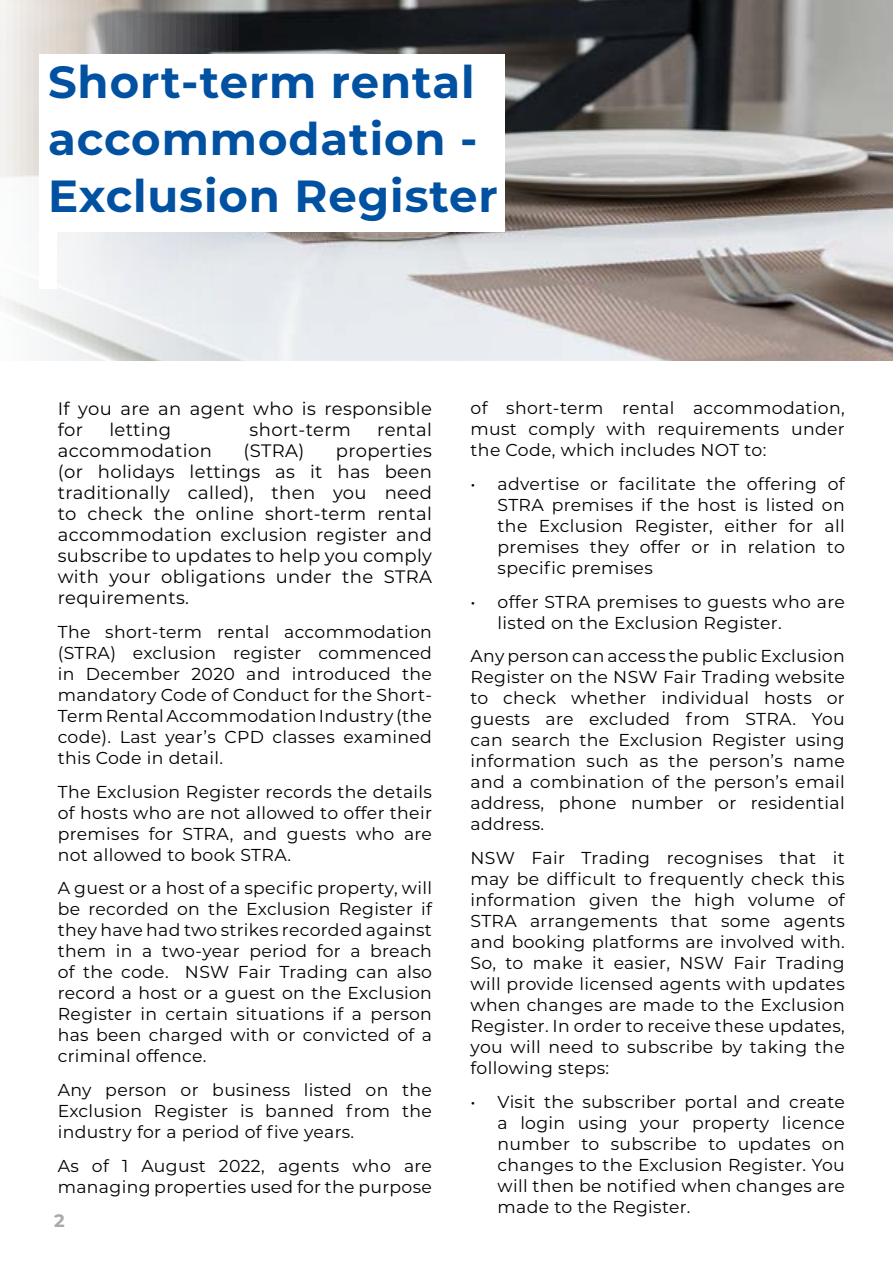
<style>
.page{position:relative;width:893px;height:1263px;background:#fff}
.page>*{position:absolute;margin:0;border:0;box-sizing:border-box;transform-origin:0 0}
.t1{font:700 45px/57px "Montserrat";letter-spacing:.02em;color:#0051a1}
.t2{font:18px/21px "Montserrat";letter-spacing:.02em;color:#000}
.t3{font:700 18px "Montserrat";color:#a7a9ac}
.t4{font:17.25px/21px "Montserrat";letter-spacing:.02em;color:#000;text-align:justify}
</style>
<div class="page">
<img style="left:0;top:0;width:892px;height:361px">
<div style="left:40px;top:54px;width:465px;height:177px;background:#fff"></div>
<div style="left:40px;top:225px;width:17px;height:63px;background:#fff"></div>
<h1 class="t1" style="left:48px;top:51px;width:451px">Short-term rental accommodation -<br>Exclusion Register</h1>
<p class="t2" style="left:58px;top:397px;width:376px">If you are an agent who is responsible for</p>
<p class="t2" style="left:109px;top:418px;width:63px">letting</p>
<p class="t2" style="left:250px;top:418px;width:103px">short-term</p>
<p class="t2" style="left:377px;top:418px;width:56px">rental</p>
<p class="t2" style="left:58px;top:439px;width:156px">accommodation</p>
<p class="t2" style="left:243px;top:439px;width:62px">(STRA)</p>
<p class="t2" style="left:58px;top:439px;width:376px;text-align:justify;text-indent:278px">properties (or holidays lettings as it has been traditionally called), then you need to check the online short-term rental accommodation exclusion register and subscribe to updates to help you comply with your obligations under the STRA requirements.</p>
<p class="t4" style="left:58px;top:621px;width:376px">The short-term rental accommodation (STRA) exclusion register commenced in December 2020 and introduced the mandatory Code of Conduct for the Short-Term Rental Accommodation Industry (the code). Last year’s CPD classes examined this Code in detail.</p>
<p class="t4" style="left:58px;top:780px;width:376px">The Exclusion Register records the details of hosts who are not allowed to offer their premises for STRA, and guests who are not allowed to book STRA.</p>
<p class="t4" style="left:58px;top:877px;width:376px">A guest or a host of a specific property, will be recorded on the Exclusion Register if they have had two strikes recorded against them in a two-year period for a breach of the code. NSW Fair Trading can also record a host or a guest on the Exclusion Register in certain situations if a person has been charged with or convicted of a criminal offence.</p>
<p class="t4" style="left:58px;top:1079px;width:376px">Any person or business listed on the Exclusion Register is banned from the industry for a period of five years.</p>
<p class="t4" style="left:58px;top:1154px;width:376px">As of 1 August 2022, agents who are managing properties used for the purpose</p>
<p class="t3" style="left:54px;top:1208px;width:12px">2</p>
<p class="t4" style="left:471px;top:397px;width:376px">of short-term rental accommodation, must comply with requirements under the Code, which includes NOT to:</p>
<p class="t4" style="left:498px;top:473px;width:349px;text-indent:-27px">• advertise or facilitate the offering of STRA premises if the host is listed on the Exclusion Register, either for all premises they offer or in relation to specific premises</p>
<p class="t4" style="left:498px;top:590px;width:349px;text-indent:-27px">• offer STRA premises to guests who are listed on the Exclusion Register.</p>
<p class="t4" style="left:471px;top:645px;width:376px">Any person can access the public Exclusion Register on the NSW Fair Trading website to check whether individual hosts or guests are excluded from STRA. You can search the Exclusion Register using information such as the person’s name and a combination of the person’s email address, phone number or residential address.</p>
<p class="t4" style="left:471px;top:847px;width:376px">NSW Fair Trading recognises that it may be difficult to frequently check this information given the high volume of STRA arrangements that some agents and booking platforms are involved with.<br>So, to make it easier, NSW Fair Trading will provide licensed agents with updates when changes are made to the Exclusion Register. In order to receive these updates, you will need to subscribe by taking the following steps:</p>
<p class="t4" style="left:498px;top:1091px;width:349px;text-indent:-27px">• Visit the subscriber portal and create a login using your property licence number to subscribe to updates on changes to the Exclusion Register. You will then be notified when changes are made to the Register.</p>
</div>
